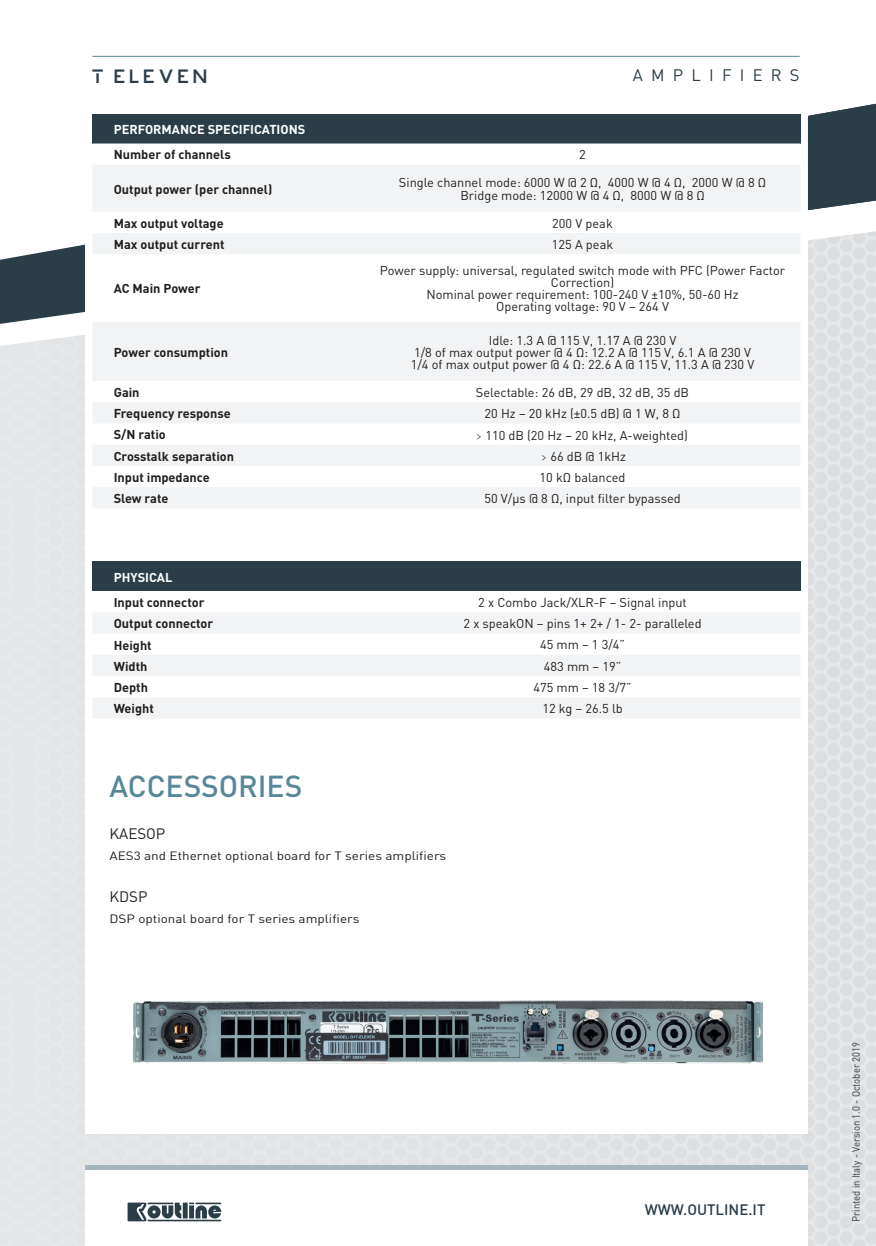
<style>
.page{position:relative;width:876px;height:1246px;background:#fff}
.page>*{position:absolute;margin:0;border:0;box-sizing:border-box;transform-origin:0 0}
.t1{font:500 30px "DIN";color:#59879a}
.t2{font:22.5px "OUTLINE";color:#2b3e48}
.t3{font:16.5px "DIN";letter-spacing:.5em;color:#2b3e48}
.t4{font:500 15px "DIN";color:#2b3e48}
.t5{font:15px "DIN";color:#231f20}
.t6{font:12.75px/12px "DIN";color:#231f20;text-align:center}
.t7{font:700 12.75px "DIN";color:#231f20}
.t8{font:700 12.75px "DIN";color:#fff}
.t9{font:12px "DIN";color:#231f20;scale:1.12 1}
.t10{font:10.5px "DIN";color:#2b3e48;scale:.9 1}
.s1{font-family:"Powersoft Cab 18";font-weight:300}
</style>
<div class="page">
<div style="left:0;top:451px;width:876px;height:795px;background:#e4e5e7"></div>
<svg style="left:0;top:210px;width:876px;height:241px;fill:#e4e5e7"></svg>
<div style="left:85px;top:0;width:723px;height:1133px;background:#fff"></div>
<svg style="left:808px;top:103px;width:68px;height:107px;background:#41525b"></svg>
<div style="left:85px;top:1169px;width:723px;height:77px;background:#fff"></div>
<hr style="left:85px;top:1165px;width:723px;height:4px;background:#a6b5bd">
<svg style="left:128px;top:1202px;width:93px;height:19px"></svg>
<div style="left:92px;top:114px;width:708px;height:30px;background:#2b3e48"></div>
<svg style="left:93px;top:165px;width:707px;height:343px;fill:#f2f3f4"></svg>
<div style="left:92px;top:561px;width:708px;height:30px;background:#2b3e48"></div>
<svg style="left:93px;top:613px;width:707px;height:105px;fill:#f2f3f4"></svg>
<hr style="left:92px;top:56px;width:708px;height:1px;background:#59879a">
<img style="left:132px;top:1000px;width:632px;height:64px">
<h2 class="t2" style="left:92px;top:64px;width:121px">T ELEVEN</h2>
<p class="t3" style="left:633px;top:65px;width:168px">AMPLIFIERS</p>
<p class="t8" style="left:114px;top:121px;width:193px">PERFORMANCE SPECIFICATIONS</p>
<p class="t7" style="left:114px;top:146px;width:118px">Number of channels</p>
<p class="t6" style="left:579px;top:148px;width:8px">2</p>
<p class="t7" style="left:114px;top:181px;width:160px">Output power (per channel)</p>
<p class="t6" style="left:399px;top:175px;width:369px;line-height:13.5px">Single channel mode: 6000 W @ 2 Ω, 4000 W @ 4 Ω, 2000 W @ 8 Ω<br>Bridge mode: 12000 W @ 4 Ω, 8000 W @ 8 Ω</p>
<p class="t7" style="left:114px;top:215px;width:111px">Max output voltage</p>
<p class="t6" style="left:552px;top:217px;width:62px">200 V peak</p>
<p class="t7" style="left:114px;top:236px;width:112px">Max output current</p>
<p class="t6" style="left:552px;top:238px;width:63px">125 A peak</p>
<p class="t7" style="left:114px;top:280px;width:88px">AC Main Power</p>
<p class="t6" style="left:380px;top:264px;width:407px">Power supply: universal, regulated switch mode with PFC (Power Factor Correction)<br>Nominal power requirement: 100-240 V ±10%, 50-60 Hz<br>Operating voltage: 90 V – 264 V</p>
<p class="t7" style="left:114px;top:344px;width:116px">Power consumption</p>
<p class="t6" style="left:411px;top:334px;width:345px">Idle: 1.3 A @ 115 V, 1.17 A @ 230 V<br>1/8 of max output power @ 4 Ω: 12.2 A @ 115 V, 6.1 A @ 230 V<br>1/4 of max output power @ 4 Ω: 22.6 A @ 115 V, 11.3 A @ 230 V</p>
<p class="t7" style="left:114px;top:384px;width:27px">Gain</p>
<p class="t6" style="left:476px;top:386px;width:215px">Selectable: 26 dB, 29 dB, 32 dB, 35 dB</p>
<p class="t7" style="left:114px;top:405px;width:119px">Frequency response</p>
<p class="t6" style="left:485px;top:407px;width:197px">20 Hz – 20 kHz (±0.5 dB) @ 1 W, 8 Ω</p>
<p class="t7" style="left:114px;top:426px;width:54px">S/N ratio</p>
<p class="t6" style="left:477px;top:429px;width:212px"><span class="s1">&gt;</span> 110 dB (20 Hz – 20 kHz, A-weighted)</p>
<p class="t7" style="left:114px;top:448px;width:122px">Crosstalk separation</p>
<p class="t6" style="left:542px;top:450px;width:85px"><span class="s1">&gt;</span> 66 dB @ 1kHz</p>
<p class="t7" style="left:114px;top:469px;width:98px">Input impedance</p>
<p class="t6" style="left:540px;top:471px;width:87px">10 kΩ balanced</p>
<p class="t7" style="left:114px;top:490px;width:56px">Slew rate</p>
<p class="t6" style="left:484px;top:492px;width:198px">50 V/μs @ 8 Ω, input filter bypassed</p>
<p class="t8" style="left:114px;top:568px;width:60px">PHYSICAL</p>
<p class="t7" style="left:114px;top:594px;width:92px">Input connector</p>
<p class="t6" style="left:478px;top:596px;width:210px">2 x Combo Jack/XLR-F – Signal input</p>
<p class="t7" style="left:114px;top:615px;width:101px">Output connector</p>
<p class="t6" style="left:463px;top:617px;width:240px">2 x speakON – pins 1+ 2+ / 1- 2- paralleled</p>
<p class="t7" style="left:114px;top:637px;width:40px">Height</p>
<p class="t6" style="left:540px;top:639px;width:87px">45 mm – 1 3/4”</p>
<p class="t7" style="left:114px;top:658px;width:35px">Width</p>
<p class="t6" style="left:544px;top:660px;width:79px">483 mm – 19”</p>
<p class="t7" style="left:114px;top:679px;width:36px">Depth</p>
<p class="t6" style="left:533px;top:681px;width:100px">475 mm – 18 3/7”</p>
<p class="t7" style="left:114px;top:700px;width:42px">Weight</p>
<p class="t6" style="left:542px;top:702px;width:82px">12 kg – 26.5 lb</p>
<h1 class="t1" style="left:109px;top:767px;width:194px">ACCESSORIES</h1>
<p class="t5" style="left:109px;top:824px;width:57px">KAESOP</p>
<p class="t9" style="left:109px;top:848px;width:302px">AES3 and Ethernet optional board for T series amplifiers</p>
<p class="t5" style="left:109px;top:887px;width:40px">KDSP</p>
<p class="t9" style="left:109px;top:911px;width:225px">DSP optional board for T series amplifiers</p>
<p class="t4" style="left:645px;top:1200px;width:122px">WWW.OUTLINE.IT</p>
<p class="t10" style="left:849px;top:1221px;width:201px;rotate:-90deg">Printed in Italy - Version 1.0 - October 2019</p>
</div>
